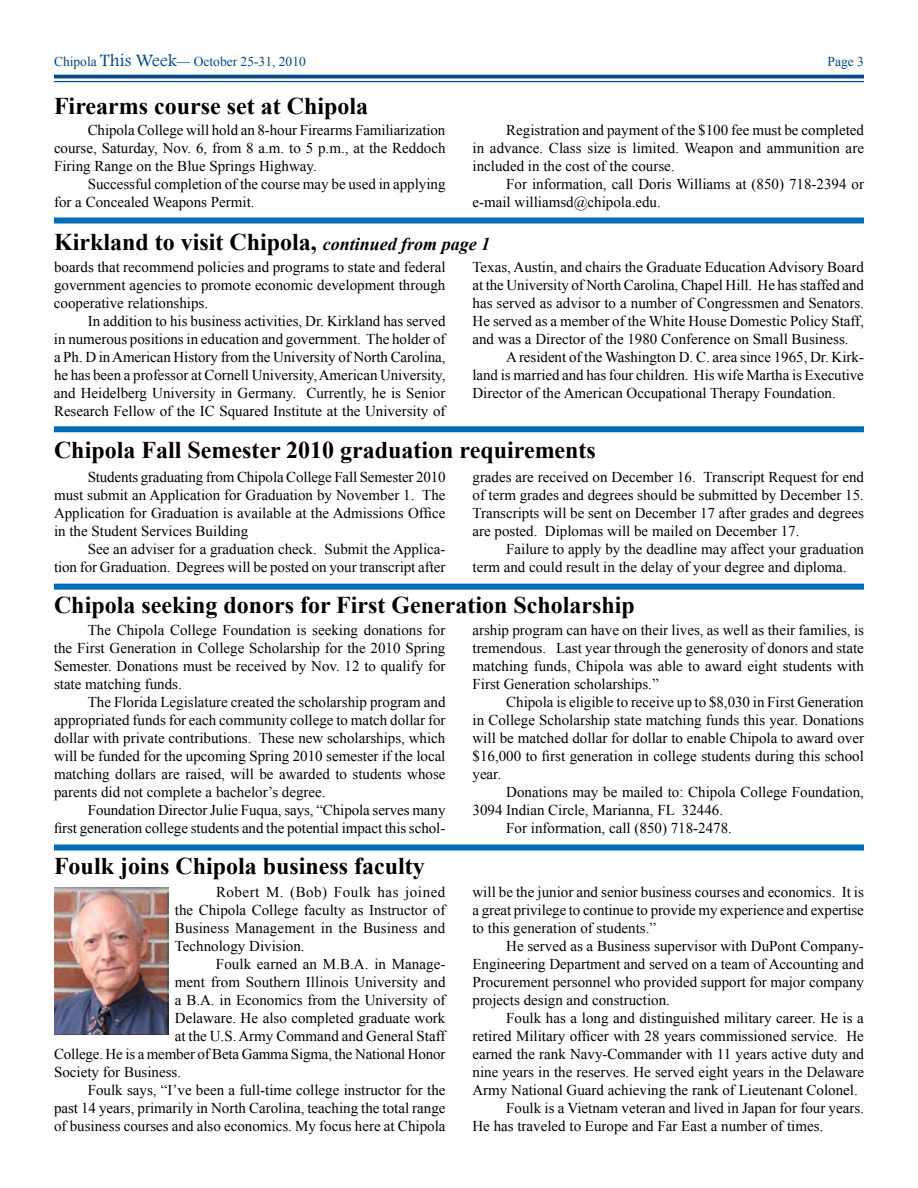
<style>
.page{position:relative;width:918px;height:1188px;background:#fff}
.page>*{position:absolute;margin:0;border:0;box-sizing:border-box;transform-origin:0 0}
.t1{font:700 24px "Times New Roman";color:#000}
.t2{font:15px/18px "Times New Roman";color:#000;text-align:justify}
.t3{font:13.5px "Times New Roman";color:#004887}
.s1{font-family:"Footlight MT Light";font-size:18px}
.s2{font-style:italic;font-size:18px}
</style>
<div class="page">
<hr style="left:54px;top:75px;width:810px;height:3px;background:#004887">
<hr style="left:54px;top:81px;width:810px;height:1px;background:#004887">
<img style="left:54px;top:887px;width:114px;height:147px">
<img style="left:54px;top:888px;width:113px;height:145px">
<div style="left:54px;top:426px;width:810px;height:6px;background:#006cb7"></div>
<div style="left:54px;top:584px;width:810px;height:6px;background:#006cb7"></div>
<div style="left:54px;top:844px;width:810px;height:6px;background:#006cb7"></div>
<div style="left:54px;top:218px;width:810px;height:6px;background:#006cb7"></div>
<p class="t3" style="left:54px;top:53px;width:253px">Chipola <span class="s1">This Week</span>— October 25-31, 2010</p>
<p class="t3" style="left:828px;top:53px;width:28px">Page</p>
<h1 class="t1" style="left:54px;top:89px;width:316px">Firearms course set at Chipola</h1>
<p class="t2" style="left:54px;top:120px;width:393px;text-indent:34px">Chipola College will hold an 8-hour Firearms Familiarization course, Saturday, Nov. 6, from 8 a.m. to 5 p.m., at the Reddoch Firing Range on the Blue Springs Highway.</p>
<p class="t2" style="left:54px;top:174px;width:393px;text-indent:34px">Successful completion of the course may be used in applying for a Concealed Weapons Permit.</p>
<p class="t2" style="left:473px;top:121px;width:393px;text-indent:34px">Registration and payment of the $100 fee must be completed in advance. Class size is limited. Weapon and ammunition are included in the cost of the course.</p>
<p class="t2" style="left:472px;top:175px;width:393px;text-indent:34px">For information, call Doris Williams at (850) 718-2394 or e-mail williamsd@chipola.edu.</p>
<h1 class="t1" style="left:54px;top:225px;width:438px">Kirkland to visit Chipola, <span class="s2">continued from page 1</span></h1>
<p class="t2" style="left:472px;top:257px;width:393px">Texas, Austin, and chairs the Graduate Education Advisory Board at the University of North Carolina, Chapel Hill. He has staffed and has served as advisor to a number of Congressmen and Senators.<br>He served as a member of the White House Domestic Policy Staff, and was a Director of the 1980 Conference on Small Business.</p>
<p class="t2" style="left:472px;top:347px;width:393px;text-indent:34px">Aresident of the Washington D. C. area since 1965, Dr. Kirk&shy;land is married and has four children. His wife Martha is Executive Director of the American Occupational Therapy Foundation.</p>
<p class="t2" style="left:54px;top:257px;width:393px">boards that recommend policies and programs to state and federal government agencies to promote economic development through cooperative relationships.</p>
<p class="t2" style="left:54px;top:311px;width:393px;text-indent:34px">In addition to his business activities, Dr. Kirkland has served in numerous positions in education and government. The holder of a Ph. D inAmerican History from the University of North Carolina, he has been a professor at Cornell University,American University, and Heidelberg University in Germany. Currently, he is Senior Research Fellow of the IC Squared Institute at the University of</p>
<h1 class="t1" style="left:54px;top:433px;width:543px">Chipola Fall Semester 2010 graduation requirements</h1>
<p class="t2" style="left:54px;top:467px;width:393px;text-indent:34px">Students graduating from Chipola College Fall Semester 2010 must submit an Application for Graduation by November 1. The Application for Graduation is available at the Admissions Office in the Student Services Building</p>
<p class="t2" style="left:54px;top:539px;width:393px;text-align:right">See an adviser for a graduation check. Submit the Applica-<br>tion for Graduation. Degrees will be posted on your transcript after</p>
<p class="t2" style="left:472px;top:467px;width:393px">grades are received on December 16. Transcript Request for end of term grades and degrees should be submitted by December 15.<br>Transcripts will be sent on December 17 after grades and degrees are posted. Diplomas will be mailed on December 17.</p>
<p class="t2" style="left:473px;top:539px;width:393px;text-indent:34px">Failure to apply by the deadline may affect your graduation term and could result in the delay of your degree and diploma.</p>
<h1 class="t1" style="left:54px;top:588px;width:582px">Chipola seeking donors for First Generation Scholarship</h1>
<p class="t2" style="left:54px;top:621px;width:393px;text-indent:34px">The Chipola College Foundation is seeking donations for the First Generation in College Scholarship for the 2010 Spring Semester. Donations must be received by Nov. 12 to qualify for state matching funds.</p>
<p class="t2" style="left:54px;top:693px;width:393px;text-indent:34px">The Florida Legislature created the scholarship program and appropriated funds for each community college to match dollar for dollar with private contributions. These new scholarships, which will be funded for the upcoming Spring 2010 semester if the local matching dollars are raised, will be awarded to students whose parents did not complete a bachelor’s degree.</p>
<p class="t2" style="left:54px;top:801px;width:393px;text-align:right">Foundation Director Julie Fuqua, says, “Chipola serves many<br>first generation college students and the potential impact this schol-</p>
<h1 class="t1" style="left:54px;top:850px;width:372px">Foulk joins Chipola business faculty</h1>
<p class="t2" style="left:175px;top:883px;width:272px;text-indent:41px">Robert M. (Bob) Foulk has joined the Chipola College faculty as Instructor of Business Management in the Business and Technology Division.</p>
<p class="t2" style="left:216px;top:955px;width:231px">Foulk earned an M.B.A. in Manage-</p>
<p class="t2" style="left:175px;top:973px;width:272px">ment from Southern Illinois University and</p>
<p class="t2" style="left:175px;top:991px;width:272px">a B.A. in Economics from the University of</p>
<p class="t2" style="left:175px;top:1009px;width:272px">Delaware. He also completed graduate work</p>
<p class="t2" style="left:175px;top:1027px;width:272px">at the U.S.Army Command and General Staff</p>
<p class="t2" style="left:54px;top:1045px;width:393px">College. He is a member of Beta Gamma Sigma, the National Honor</p>
<p class="t2" style="left:54px;top:1063px;width:129px">Society for Business.</p>
<p class="t2" style="left:88px;top:1081px;width:359px">Foulk says, “I’ve been a full-time college instructor for the</p>
<p class="t2" style="left:54px;top:1099px;width:393px">past 14 years, primarily in North Carolina, teaching the total range</p>
<p class="t2" style="left:54px;top:1117px;width:393px">of business courses and also economics. My focus here at Chipola</p>
<p class="t2" style="left:472px;top:621px;width:393px">arship program can have on their lives, as well as their families, is tremendous. Last year through the generosity of donors and state matching funds, Chipola was able to award eight students with First Generation scholarships.”</p>
<p class="t2" style="left:472px;top:693px;width:393px;text-indent:34px">Chipola is eligible to receive up to $8,030 in First Generation in College Scholarship state matching funds this year. Donations will be matched dollar for dollar to enable Chipola to award over $16,000 to first generation in college students during this school year.</p>
<p class="t2" style="left:506px;top:783px;width:359px">Donations may be mailed to: Chipola College Foundation,</p>
<p class="t2" style="left:472px;top:801px;width:252px">3094 Indian Circle, Marianna, FL 32446.</p>
<p class="t2" style="left:506px;top:819px;width:227px">For information, call (850) 718-2478.</p>
<p class="t2" style="left:472px;top:882px;width:393px">will be the junior and senior business courses and economics. It is a great privilege to continue to provide my experience and expertise to this generation of students.”</p>
<p class="t2" style="left:472px;top:936px;width:393px;text-indent:34px">He served as a Business supervisor with DuPont Company-Engineering Department and served on a team of Accounting and Procurement personnel who provided support for major company projects design and construction.</p>
<p class="t2" style="left:506px;top:1008px;width:359px">Foulk has a long and distinguished military career. He is a</p>
<p class="t2" style="left:472px;top:1026px;width:393px">retired Military officer with 28 years commissioned service. He</p>
<p class="t2" style="left:472px;top:1044px;width:393px">earned the rank Navy-Commander with 11 years active duty and</p>
<p class="t2" style="left:472px;top:1062px;width:393px">nine years in the reserves. He served eight years in the Delaware</p>
<p class="t2" style="left:472px;top:1080px;width:387px">Army National Guard achieving the rank of Lieutenant Colonel.</p>
<p class="t2" style="left:506px;top:1098px;width:359px">Foulk is a Vietnam veteran and lived in Japan for four years.</p>
<p class="t2" style="left:472px;top:1116px;width:352px">He has traveled to Europe and Far East a number of times.</p>
</div>
